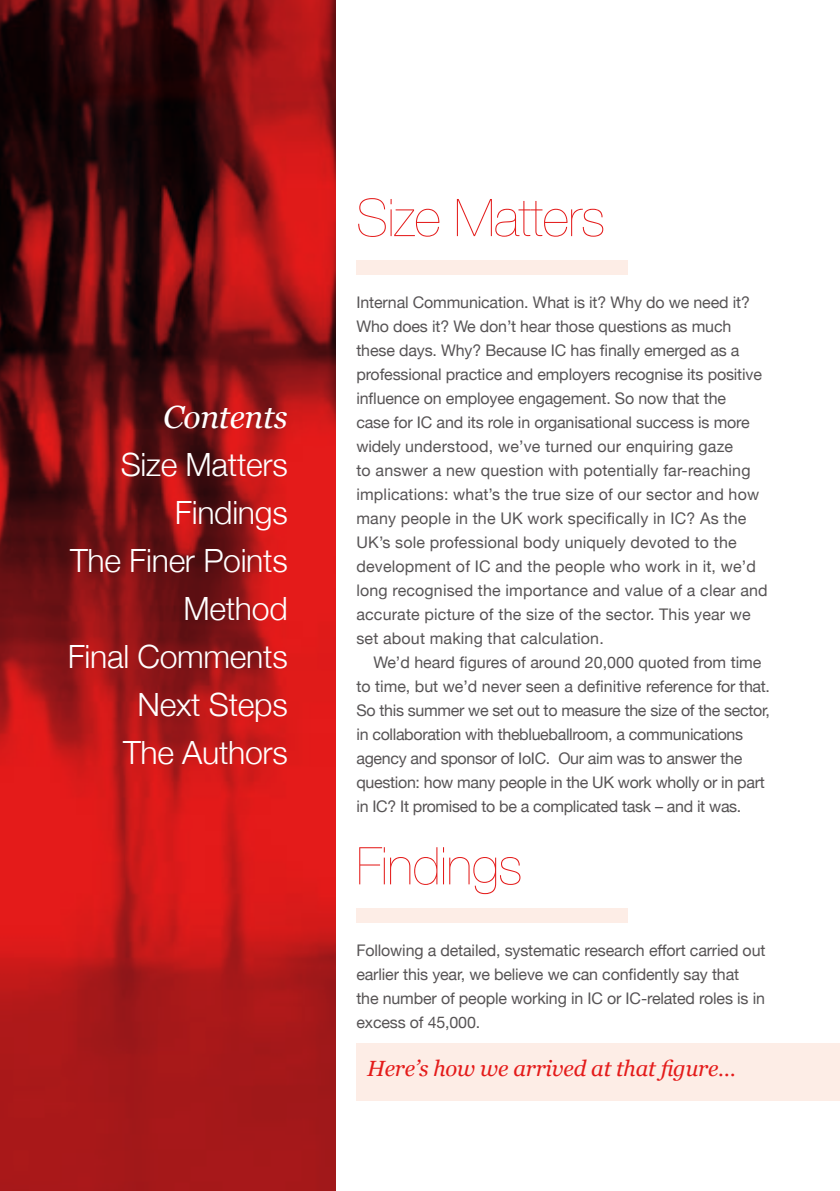
<style>
.page{position:relative;width:840px;height:1191px;background:#fff}
.page>*{position:absolute;margin:0;border:0;box-sizing:border-box;transform-origin:0 0}
.t1{font:200 52px "Helvetica Neue";letter-spacing:-.01em;color:#e41b1a}
.t2{font:300 32px/48px "Helvetica Neue";letter-spacing:-.01em;color:#fff;text-align:right}
.t3{font:italic 32px "Georgia";letter-spacing:-.01em;color:#fff}
.t4{font:italic 22px "Georgia";letter-spacing:-.01em;color:#e41b1a}
.t5{font:16px/24px "Helvetica Neue";letter-spacing:.01em;color:#575455}
.t6{font:16px/24px "Helvetica Neue";letter-spacing:-.01em;color:#575455}
</style>
<div class="page">
<svg style="left:0;top:0;width:335px;height:1191px;background:#941415"></svg>
<div style="left:356px;top:1043px;width:483px;height:57px;background:#fdede6"></div>
<div style="left:356px;top:260px;width:271px;height:15px;background:#fdede6"></div>
<div style="left:356px;top:908px;width:271px;height:15px;background:#fdede6"></div>
<h2 class="t3" style="left:163px;top:394px;width:126px">Contents</h2>
<h2 class="t2" style="left:68px;top:438px;width:221px">Size Matters<br>Findings<br>The Finer Points<br>Method<br>Final Comments<br>Next Steps<br>The Authors</h2>
<h1 class="t1" style="left:356px;top:177px;width:250px">Size Matters</h1>
<p class="t5" style="left:356px;top:291px;width:412px">Internal Communication. What is it? Why do we need it?<br>Who does it? We don’t hear those questions as much these days. Why? Because IC has finally emerged as a professional practice and employers recognise its positive influence on employee engagement. So now that the<br>case for IC and its role in organisational success is more widely understood, we’ve turned our enquiring gaze<br>to answer a new question with potentially far-reaching implications: what’s the true size of our sector and how many people in the UK work specifically in IC? As the UK’s sole professional body uniquely devoted to the development of IC and the people who work in it, we’d long recognised the importance and value of a clear and accurate picture of the size of the sector. This year we set about making that calculation.</p>
<p class="t6" style="left:356px;top:651px;width:415px;text-indent:17px">We’d heard figures of around 20,000 quoted from time to time, but we’d never seen a definitive reference for that.<br>So this summer we set out to measure the size of the sector, in collaboration with theblueballroom, a communications agency and sponsor of IoIC. Our aim was to answer the question: how many people in the UK work wholly or in part in IC? It promised to be a complicated task – and it was.</p>
<h1 class="t1" style="left:356px;top:825px;width:167px">Findings</h1>
<p class="t6" style="left:356px;top:939px;width:410px">Following a detailed, systematic research effort carried out earlier this year, we believe we can confidently say that<br>the number of people working in IC or IC-related roles is in excess of 45,000.</p>
<h3 class="t4" style="left:367px;top:1052px;width:370px">Here’s how we arrived at that figure…</h3>
</div>
